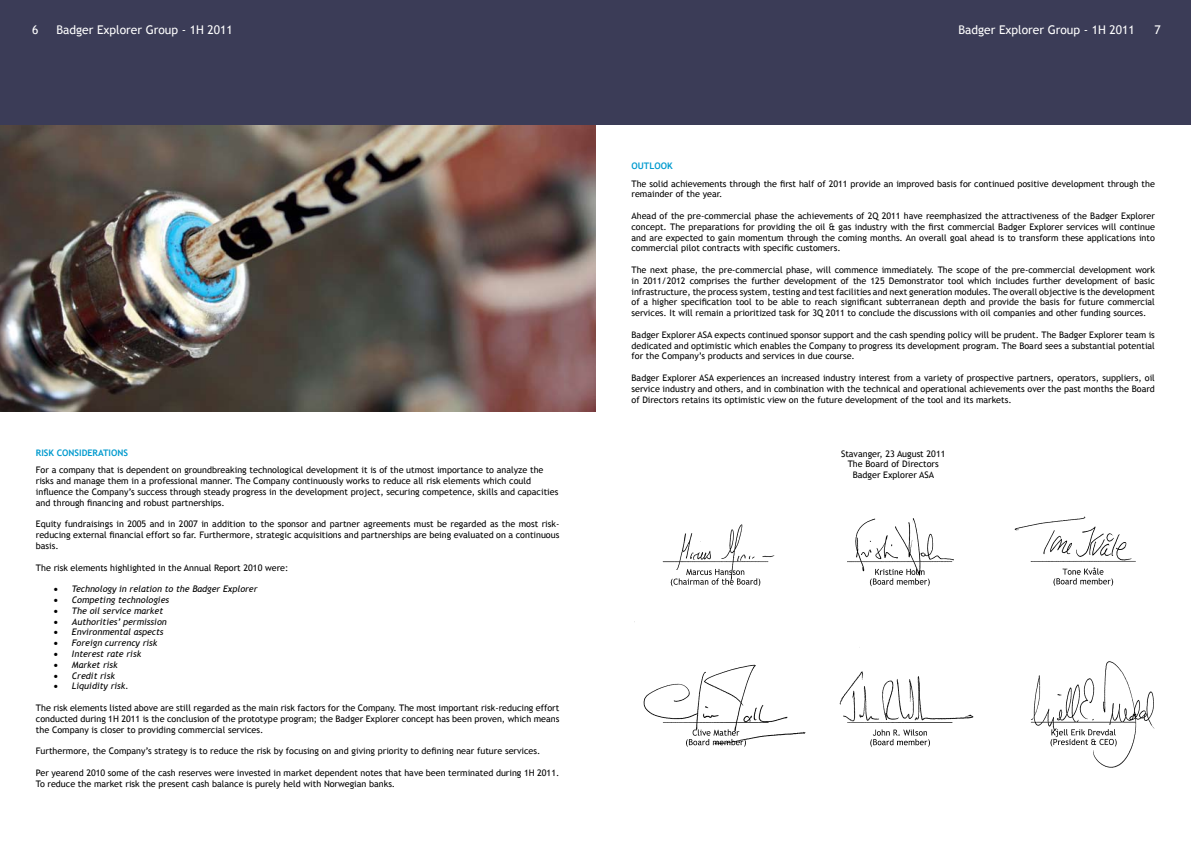
<style>
.page{position:relative;width:1191px;height:842px;background:#fff}
.page>*{position:absolute;margin:0;border:0;box-sizing:border-box;transform-origin:0 0}
.t1{font:12px "Trebuchet MS";color:#fff}
.t2{font:9px/10.8px "Trebuchet MS";color:#000;text-align:justify}
.t3{font:italic 9px "Trebuchet MS";color:#000}
.t4{font:700 9px "Trebuchet MS";color:#009ace}
.t5{font:700 9px "Trebuchet MS";color:#009bcf}
</style>
<div class="page">
<img style="left:0;top:125px;width:595px;height:286px">
<div style="left:0;top:0;width:1191px;height:125px;background:#3b3c57"></div>
<img style="left:634px;top:516px;width:521px;height:252px">
<h1 class="t1" style="left:32px;top:23px;width:8px">6</h1>
<h1 class="t1" style="left:56px;top:23px;width:178px">Badger Explorer Group - 1H 2011</h1>
<h1 class="t1" style="left:958px;top:23px;width:178px">Badger Explorer Group - 1H 2011</h1>
<h1 class="t1" style="left:1154px;top:22px;width:8px">7</h1>
<p class="t4" style="left:36px;top:447px;width:94px">RISK CONSIDERATIONS</p>
<p class="t2" style="left:36px;top:465px;width:524px;text-align:left">For a company that is dependent on groundbreaking technological development it is of the utmost importance to analyze the risks and manage them in a professional manner. The Company continuously works to reduce all risk elements which could influence the Company’s success through steady progress in the development project, securing competence, skills and capacities and through financing and robust partnerships.</p>
<p class="t2" style="left:36px;top:519px;width:525px">Equity fundraisings in 2005 and in 2007 in addition to the sponsor and partner agreements must be regarded as the most risk&shy;reducing external financial effort so far. Furthermore, strategic acquisitions and partnerships are being evaluated on a continuous basis.</p>
<p class="t2" style="left:36px;top:562px;width:254px">The risk elements highlighted in the Annual Report 2010 were:</p>
<p class="t3" style="left:54px;top:584px;width:205px">• Technology in relation to the Badger Explorer</p>
<p class="t3" style="left:54px;top:594px;width:117px">• Competing technologies</p>
<p class="t3" style="left:54px;top:605px;width:111px">• The oil service market</p>
<p class="t3" style="left:54px;top:616px;width:114px">• Authorities’ permission</p>
<p class="t3" style="left:54px;top:627px;width:111px">• Environmental aspects</p>
<p class="t3" style="left:54px;top:638px;width:105px">• Foreign currency risk</p>
<p class="t3" style="left:54px;top:648px;width:89px">• Interest rate risk</p>
<p class="t3" style="left:54px;top:659px;width:65px">• Market risk</p>
<p class="t3" style="left:54px;top:670px;width:62px">• Credit risk</p>
<p class="t3" style="left:54px;top:681px;width:76px">• Liquidity risk.</p>
<p class="t2" style="left:36px;top:702px;width:525px">The risk elements listed above are still regarded as the main risk factors for the Company. The most important risk-reducing effort conducted during 1H 2011 is the conclusion of the prototype program; the Badger Explorer concept has been proven, which means the Company is closer to providing commercial services.</p>
<p class="t2" style="left:36px;top:746px;width:506px">Furthermore, the Company’s strategy is to reduce the risk by focusing on and giving priority to defining near future services.</p>
<p class="t2" style="left:36px;top:767px;width:525px">Per yearend 2010 some of the cash reserves were invested in market dependent notes that have been terminated during 1H 2011.<br>To reduce the market risk the present cash balance is purely held with Norwegian banks.</p>
<p class="t5" style="left:631px;top:161px;width:43px">OUTLOOK</p>
<p class="t2" style="left:631px;top:178px;width:525px">The solid achievements through the first half of 2011 provide an improved basis for continued positive development through the remainder of the year.</p>
<p class="t2" style="left:631px;top:211px;width:525px">Ahead of the pre-commercial phase the achievements of 2Q 2011 have reemphasized the attractiveness of the Badger Explorer concept. The preparations for providing the oil &amp; gas industry with the first commercial Badger Explorer services will continue and are expected to gain momentum through the coming months. An overall goal ahead is to transform these applications into commercial pilot contracts with specific customers.</p>
<p class="t2" style="left:631px;top:265px;width:525px">The next phase, the pre-commercial phase, will commence immediately. The scope of the pre-commercial development work in 2011/2012 comprises the further development of the 125 Demonstrator tool which includes further development of basic infrastructure, the process system, testing and test facilities and next generation modules. The overall objective is the development of a higher specification tool to be able to reach significant subterranean depth and provide the basis for future commercial services. It will remain a prioritized task for 3Q 2011 to conclude the discussions with oil companies and other funding sources.</p>
<p class="t2" style="left:631px;top:329px;width:525px">Badger Explorer ASA expects continued sponsor support and the cash spending policy will be prudent. The Badger Explorer team is dedicated and optimistic which enables the Company to progress its development program. The Board sees a substantial potential for the Company’s products and services in due course.</p>
<p class="t2" style="left:631px;top:373px;width:525px">Badger Explorer ASA experiences an increased industry interest from a variety of prospective partners, operators, suppliers, oil service industry and others, and in combination with the technical and operational achievements over the past months the Board of Directors retains its optimistic view on the future development of the tool and its markets.</p>
<p class="t2" style="left:841px;top:448px;width:106px;text-align:center">Stavanger, 23 August 2011<br>The Board of Directors<br>Badger Explorer ASA</p>
</div>
